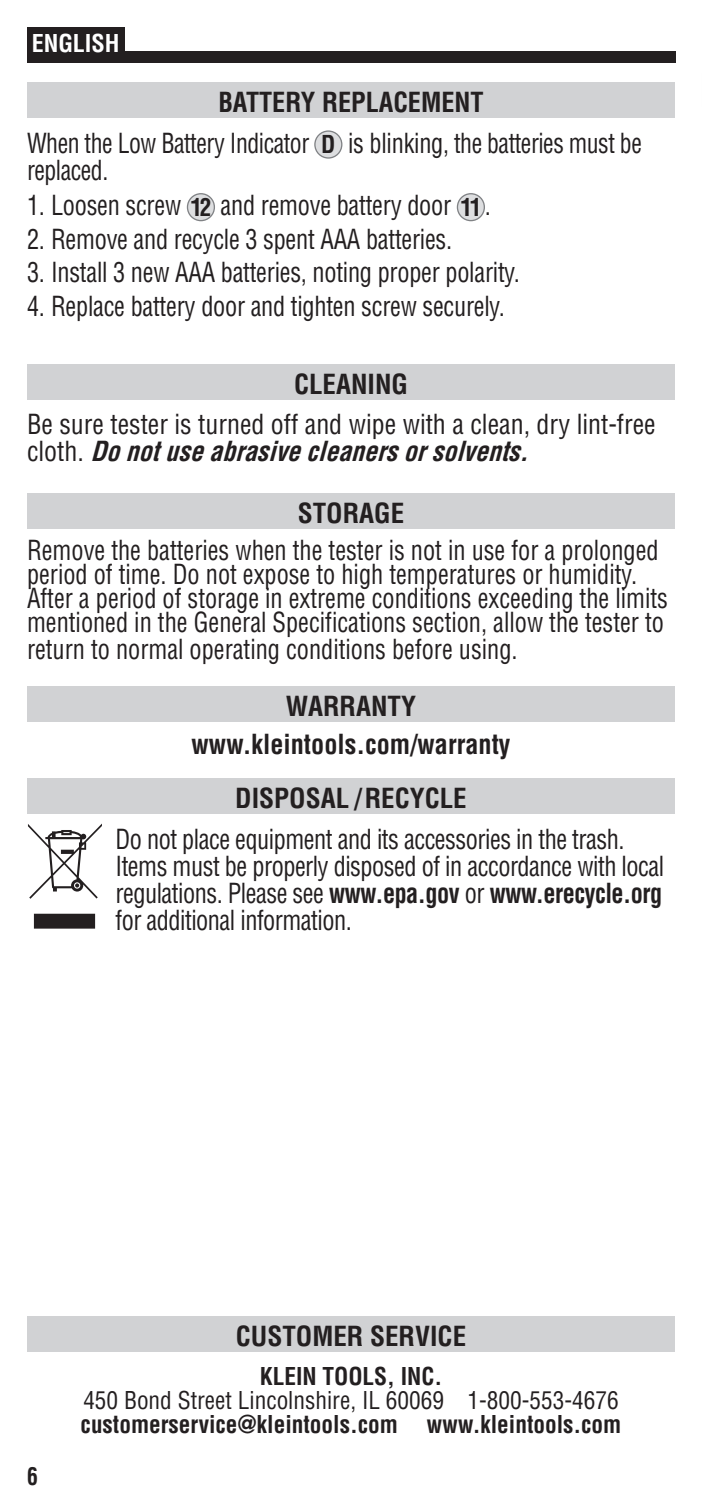
<style>
.page{position:relative;width:702px;height:1512px;background:#fff}
.page>*{position:absolute;margin:0;border:0;box-sizing:border-box;transform-origin:0 0}
.t1{font:condensed 27px/24px "Helvetica LT Std";letter-spacing:-.01em;color:#231f20;scale:.9 1}
.t2{font:condensed 27px/27px "Helvetica LT Std";letter-spacing:-.01em;color:#231f20;scale:.96 1}
.t3{font:condensed 27px/40.5px "Helvetica LT Std";letter-spacing:-.01em;color:#231f20;scale:.88 1}
.t4{font:700 condensed 27px/37.8px "Helvetica LT Std";color:#231f20;text-align:center}
.t5{font:700 condensed 24px "Helvetica LT Std";color:#231f20}
.t6{font:condensed 24px "Helvetica LT Std";color:#231f20}
.t7{font:700 condensed 24px "Helvetica LT Std";letter-spacing:-.005em;color:#fff}
.t8{font:700 condensed 24px "Helvetica LT Std";color:#231f20;scale:.9 1}
.s1{font-weight:700}
.s2{font-weight:700;font-size:24px}
.s3{font-weight:700;font-style:italic}
</style>
<div class="page">
<div style="left:27px;top:51px;width:648px;height:12px;background:#231f20"></div>
<div style="left:27px;top:27px;width:97px;height:33px;background:#231f20"></div>
<div style="left:27px;top:364px;width:648px;height:36px;background:#d1d2d4"></div>
<div style="left:27px;top:493px;width:648px;height:36px;background:#d1d2d4"></div>
<div style="left:27px;top:686px;width:648px;height:36px;background:#d1d2d4"></div>
<div style="left:27px;top:778px;width:648px;height:36px;background:#d1d2d4"></div>
<div style="left:27px;top:1316px;width:648px;height:36px;background:#d1d2d4"></div>
<div style="left:27px;top:82px;width:648px;height:36px;background:#d1d2d4"></div>
<svg style="left:314px;top:130px;width:28px;height:29px"></svg>
<svg style="left:187px;top:193px;width:28px;height:28px"></svg>
<svg style="left:457px;top:193px;width:28px;height:28px"></svg>
<svg style="left:28px;top:824px;width:74px;height:105px"></svg>
<p class="t7" style="left:32px;top:28px;width:89px">ENGLISH</p>
<p class="t3" style="left:27px;top:82px;width:700px;text-indent:191px"><span class="s1">BATTERY REPLACEMENT<br></span>When the Low Battery Indicator <span class="s2">D</span> is blinking, the batteries must be</p>
<p class="t3" style="left:27px;top:149px;width:94px">replaced.</p>
<p class="t1" style="left:27px;top:193px;width:517px">1. Loosen screw <span class="s2">12</span> and remove battery door <span class="s2">11</span> .</p>
<p class="t1" style="left:27px;top:227px;width:474px">2. Remove and recycle 3 spent AAA batteries.</p>
<p class="t1" style="left:27px;top:260px;width:549px">3. Install 3 new AAA batteries, noting proper polarity.</p>
<p class="t1" style="left:27px;top:294px;width:533px">4. Replace battery door and tighten screw securely.</p>
<p class="t4" style="left:294px;top:365px;width:116px">CLEANING</p>
<p class="t2" style="left:27px;top:411px;width:657px">Be sure tester is turned off and wipe with a clean, dry lint-free c l o t h . <span class="s3">Donotuseabrasivecleanersorsolvents.</span></p>
<p class="t4" style="left:298px;top:494px;width:108px">STORAGE</p>
<p class="t1" style="left:27px;top:538px;width:714px">Remove the batteries when the tester is not in use for a prolonged period of time. Do not expose to high temperatures or humidity.<br>After a period of storage in extreme conditions exceeding the limits mentioned in the General Specifications section, allow the tester to</p>
<p class="t1" style="left:27px;top:637px;width:547px">return to normal operating conditions before using.</p>
<p class="t4" style="left:191px;top:687px;width:321px">WARRANTY www.kleintools.com/warranty</p>
<p class="t4" style="left:235px;top:779px;width:233px">DISPOSAL / RECYCLE</p>
<p class="t1" style="left:115px;top:825px;width:611px;line-height:27px">Do not place equipment and its accessories in the trash.<br>Items must be properly disposed of in accordance with local regulations. Please see <span class="s1">www.epa.gov</span> or <span class="s1">www.erecycle.org </span>for additional information.</p>
<p class="t8" style="left:27px;top:1461px;width:14px">6</p>
<p class="t4" style="left:236px;top:1317px;width:232px">CUSTOMER SERVICE</p>
<p class="t5" style="left:260px;top:1362px;width:184px">KLEIN TOOLS, INC.</p>
<p class="t6" style="left:83px;top:1386px;width:537px">450 Bond Street Lincolnshire, IL 60069 1-800-553-4676</p>
<p class="t5" style="left:81px;top:1410px;width:542px">customerservice@kleintools.com www.kleintools.com</p>
</div>
